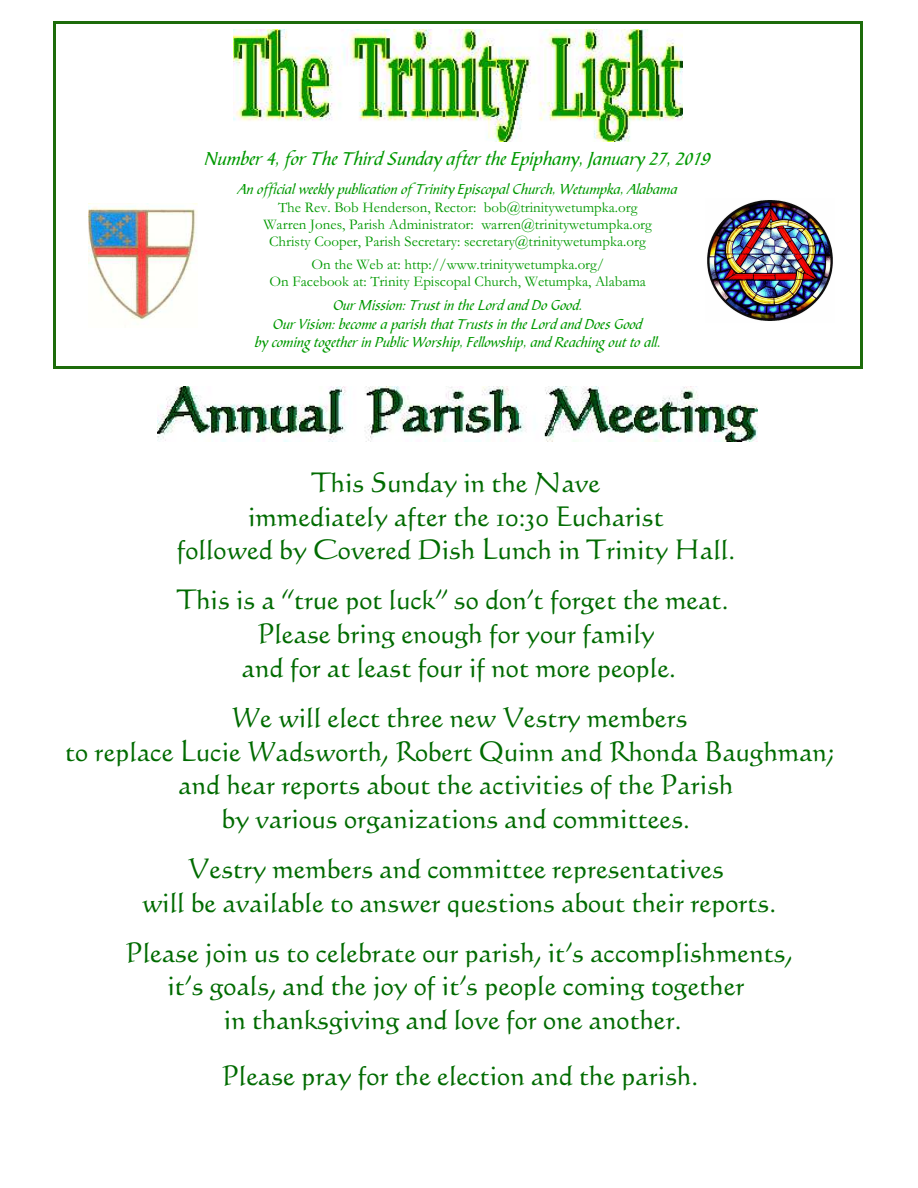
<style>
.page{position:relative;width:918px;height:1188px;background:#fff}
.page>*{position:absolute;margin:0;border:0;box-sizing:border-box;transform-origin:0 0}
.t1{font:27px/33.6px "Calligraphic 421 BT Roman B";color:#006b00;text-align:center}
.t2{font:19.5px "Bible Scr T";color:#090}
.t3{font:15px/16.8px "Garamond";color:#090;text-align:center}
.t4{font:15px/18.8px "Bible Scr T";color:#090;text-align:center}
</style>
<div class="page">
<img style="left:157px;top:386px;width:600px;height:55px">
<img style="left:233px;top:29px;width:449px;height:113px">
<img style="left:88px;top:203px;width:110px;height:118px">
<img style="left:707px;top:200px;width:126px;height:121px">
<hr style="left:53px;top:22px;width:3px;height:347px;background:#1c6b0a">
<hr style="left:860px;top:22px;width:2px;height:347px;background:#1c6b0a">
<hr style="left:53px;top:22px;width:809px;height:2px;background:#1c6b0a">
<hr style="left:53px;top:366px;width:809px;height:3px;background:#1c6b0a">
<p class="t2" style="left:205px;top:151px;width:507px">Number 4, for The Third Sunday after the Epiphany, January 27, 2019</p>
<p class="t4" style="left:238px;top:181px;width:441px">An official weekly publication of Trinity Episcopal Church, Wetumpka, Alabama</p>
<p class="t3" style="left:264px;top:201px;width:390px">The Rev. Bob Henderson, Rector: bob@trinitywetumpka.org<br>Warren Jones, Parish Administrator: warren@trinitywetumpka.org<br>Christy Cooper, Parish Secretary: secretary@trinitywetumpka.org</p>
<p class="t3" style="left:269px;top:258px;width:378px">On the Web at: http://www.trinitywetumpka.org/<br>On Facebook at: Trinity Episcopal Church, Wetumpka, Alabama</p>
<p class="t4" style="left:255px;top:298px;width:407px">Our Mission: Trust in the Lord and Do Good.<br>Our Vision: become a parish that Trusts in the Lord and Does Good<br>by coming together in Public Worship, Fellowship, and Reaching out to all.</p>
<p class="t1" style="left:177px;top:468px;width:560px">This Sunday in the Nave<br>immediately after the 10:30 Eucharist<br>followed by Covered Dish Lunch in Trinity Hall.</p>
<p class="t1" style="left:177px;top:586px;width:553px">This is a “true pot luck” so don’t forget the meat.<br>Please bring enough for your family<br>and for at least four if not more people.</p>
<p class="t1" style="left:232px;top:703px;width:458px">We will elect three new Vestry members</p>
<p class="t1" style="left:65px;top:737px;width:770px">to replace Lucie Wadsworth, Robert Quinn and Rhonda Baughman;</p>
<p class="t1" style="left:179px;top:770px;width:556px">and hear reports about the activities of the Parish</p>
<p class="t1" style="left:222px;top:804px;width:470px">by various organizations and committees.</p>
<p class="t1" style="left:142px;top:854px;width:636px">Vestry members and committee representatives<br>will be available to answer questions about their reports.</p>
<p class="t1" style="left:126px;top:938px;width:668px">Please join us to celebrate our parish, it’s accomplishments, it’s goals, and the joy of it’s people coming together<br>in thanksgiving and love for one another.</p>
<p class="t1" style="left:222px;top:1061px;width:478px">Please pray for the election and the parish.</p>
</div>
